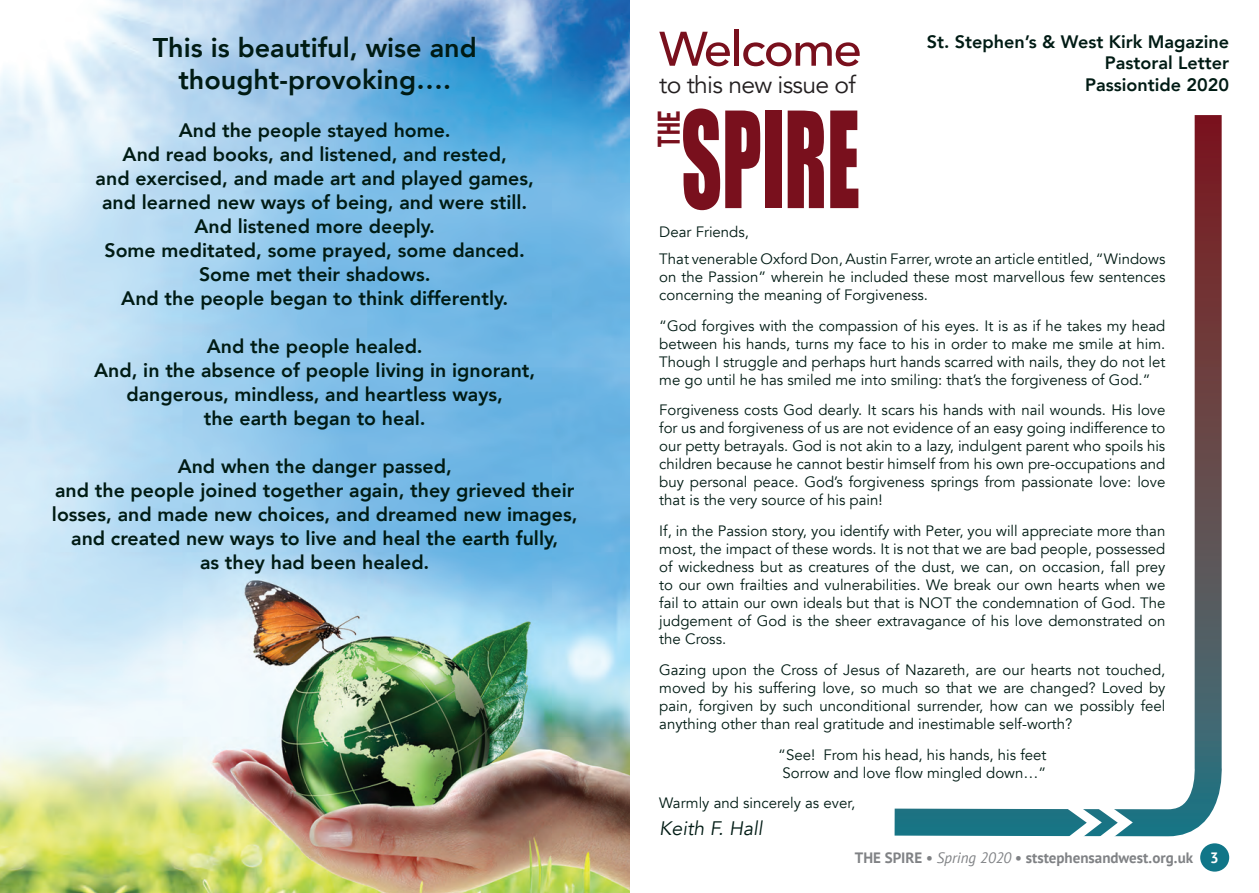
<style>
.page{position:relative;width:1259px;height:893px;background:#fff}
.page>*{position:absolute;margin:0;border:0;box-sizing:border-box;transform-origin:0 0}
.t1{font:123.45px "Impact";color:#79101d;scale:.64 1}
.Article_heading_1{font:500 48px "Avenir";letter-spacing:-.03em;color:#79101d;scale:1.05 1}
.t2{font:800 27px "Avenir";color:#001b14}
.t3{font:24.6px "Bebas";color:#79101d}
.Intro_paragraphs{font:24px "Avenir";letter-spacing:-.03em;color:#231f20}
.t4{font:800 19.5px/24px "Avenir";color:#001b14}
.t5{font:italic 19.5px "Avenir";color:#001b14}
.t6{font:800 18px "Avenir";color:#001b14}
.t7{font:15px/18px "Avenir";color:#001b14;text-align:justify}
.t8{font:700 15px "PT Sans";color:#808285}
.s1{font-weight:400;font-style:italic}
.s2{color:#fff}
</style>
<div class="page">
<div style="left:1200px;top:843px;width:29px;height:29px;background:#107688;border-radius:50%"></div>
<img style="left:0;top:0;width:629px;height:893px">
<svg style="left:894px;top:115px;width:333px;height:735px"></svg>
<svg style="left:1060px;top:804px;width:72px;height:39px"></svg>
<p class="t2" style="left:153px;top:26px;width:326px">This is beautiful, wise and</p>
<p class="t2" style="left:178px;top:59px;width:274px">thought-provoking….</p>
<p class="t4" style="left:179px;top:118px;width:273px">And the people stayed home.</p>
<p class="t4" style="left:123px;top:142px;width:386px">And read books, and listened, and rested,</p>
<p class="t4" style="left:96px;top:166px;width:440px">and exercised, and made art and played games,</p>
<p class="t4" style="left:102px;top:190px;width:427px">and learned new ways of being, and were still.</p>
<p class="t4" style="left:194px;top:214px;width:242px">And listened more deeply.</p>
<p class="t4" style="left:105px;top:238px;width:422px">Some meditated, some prayed, some danced.</p>
<p class="t4" style="left:199px;top:262px;width:233px">Some met their shadows.</p>
<p class="t4" style="left:121px;top:286px;width:388px">And the people began to think differently.</p>
<p class="t4" style="left:207px;top:334px;width:217px">And the people healed.</p>
<p class="t4" style="left:94px;top:358px;width:442px">And, in the absence of people living in ignorant,</p>
<p class="t4" style="left:127px;top:382px;width:378px">dangerous, mindless, and heartless ways,</p>
<p class="t4" style="left:204px;top:406px;width:223px">the earth began to heal.</p>
<p class="t4" style="left:178px;top:454px;width:276px">And when the danger passed,</p>
<p class="t4" style="left:52px;top:478px;width:527px">and the people joined together again, they grieved their losses, and made new choices, and dreamed new images,</p>
<p class="t4" style="left:71px;top:526px;width:488px">and created new ways to live and heal the earth fully,</p>
<p class="t4" style="left:200px;top:550px;width:231px">as they had been healed.</p>
<p class="Article_heading_1" style="left:659px;top:7px;width:194px">Welcome</p>
<p class="Intro_paragraphs" style="left:659px;top:70px;width:198px">to this new issue of</p>
<p class="t1" style="left:681px;top:64px;width:281px">SPIRE</p>
<p class="t3" style="left:651px;top:148px;width:40px;rotate:-90deg">The</p>
<p class="t6" style="left:926px;top:27px;width:304px">St. Stephen’s &amp; West Kirk Magazine</p>
<p class="t6" style="left:1104px;top:49px;width:126px">Pastoral Letter</p>
<p class="t6" style="left:1085px;top:71px;width:145px">Passiontide 2020</p>
<p class="t7" style="left:659px;top:223px;width:91px">Dear Friends,</p>
<p class="t7" style="left:659px;top:250px;width:508px">That venerable Oxford Don, Austin Farrer, wrote an article entitled, “Windows on the Passion” wherein he included these most marvellous few sentences concerning the meaning of Forgiveness.</p>
<p class="t7" style="left:659px;top:317px;width:507px">“God forgives with the compassion of his eyes. It is as if he takes my head between his hands, turns my face to his in order to make me smile at him.<br>Though I struggle and perhaps hurt hands scarred with nails, they do not let me go until he has smiled me into smiling: that’s the forgiveness of God.”</p>
<p class="t7" style="left:659px;top:401px;width:508px">Forgiveness costs God dearly. It scars his hands with nail wounds. His love for us and forgiveness of us are not evidence of an easy going indifference to our petty betrayals. God is not akin to a lazy, indulgent parent who spoils his children because he cannot bestir himself from his own pre-occupations and buy personal peace. God’s forgiveness springs from passionate love: love that is the very source of his pain!</p>
<p class="t7" style="left:659px;top:522px;width:507px">If, in the Passion story, you identify with Peter, you will appreciate more than most, the impact of these words. It is not that we are bad people, possessed of wickedness but as creatures of the dust, we can, on occasion, fall prey to our own frailties and vulnerabilities. We break our own hearts when we fail to attain our own ideals but that is NOT the condemnation of God. The judgement of God is the sheer extravagance of his love demonstrated on the Cross.</p>
<p class="t7" style="left:659px;top:661px;width:508px">Gazing upon the Cross of Jesus of Nazareth, are our hearts not touched, moved by his suffering love, so much so that we are changed? Loved by pain, forgiven by such unconditional surrender, how can we possibly feel anything other than real gratitude and inestimable self-worth?</p>
<p class="t7" style="left:778px;top:746px;width:270px">“See! From his head, his hands, his feet</p>
<p class="t7" style="left:782px;top:764px;width:265px">Sorrow and love flow mingled down…”</p>
<p class="t7" style="left:659px;top:794px;width:197px">Warmly and sincerely as ever,</p>
<p class="t5" style="left:659px;top:817px;width:105px">Keith F. Hall</p>
<p class="t8" style="left:855px;top:847px;width:365px">THE SPIRE • <span class="s1">Spring 2020</span> • ststephensandwest.org.uk <span class="s2">3</span></p>
</div>
